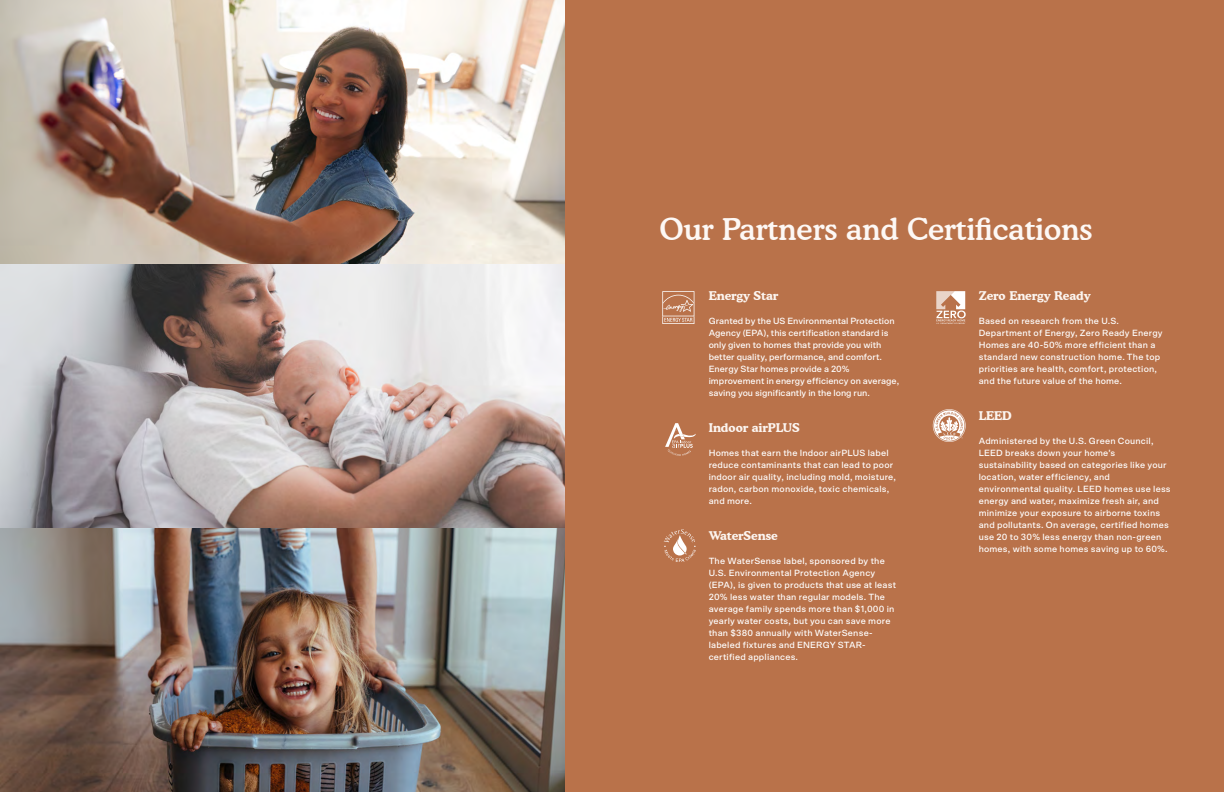
<style>
.page{position:relative;width:1224px;height:792px;background:#fff}
.page>*{position:absolute;margin:0;border:0;box-sizing:border-box;transform-origin:0 0}
.Headline{font:500 30px "Cooper BT";color:#fdf8f5}
.Subhead{font:700 12px "Cooper BT";color:#fcf5f0}
.Body_Small{font:500 9px/12px "Scto Grotesk A";letter-spacing:.02em;color:#fff}
.Body_Small-2{font:500 9px/12px "Scto Grotesk A";color:#fff}
</style>
<div class="page">
<div style="left:554px;top:0;width:670px;height:792px;background:#b9724a"></div>
<img style="left:0;top:0;width:564px;height:792px">
<svg style="left:662px;top:291px;width:32px;height:33px"></svg>
<svg style="left:664px;top:529px;width:32px;height:33px"></svg>
<svg style="left:933px;top:409px;width:33px;height:33px"></svg>
<svg style="left:936px;top:291px;width:30px;height:33px"></svg>
<svg style="left:665px;top:423px;width:31px;height:33px"></svg>
<p class="Headline" style="left:660px;top:211px;width:435px">Our Partners and Certifications</p>
<p class="Subhead" style="left:709px;top:288px;width:71px">Energy Star</p>
<p class="Body_Small-2" style="left:709px;top:315px;width:192px">Granted by the US Environmental Protection Agency (EPA), this certification standard is only given to homes that provide you with better quality, performance, and comfort.<br>Energy Star homes provide a 20% improvement in energy efficiency on average, saving you significantly in the long run.</p>
<p class="Subhead" style="left:709px;top:420px;width:92px">Indoor airPLUS</p>
<p class="Body_Small" style="left:709px;top:447px;width:189px">Homes that earn the Indoor airPLUS label reduce contaminants that can lead to poor indoor air quality, including mold, moisture, radon, carbon monoxide, toxic chemicals, and more.</p>
<p class="Subhead" style="left:709px;top:528px;width:70px">WaterSense</p>
<p class="Body_Small" style="left:709px;top:555px;width:189px">The WaterSense label, sponsored by the U.S. Environmental Protection Agency (EPA), is given to products that use at least 20% less water than regular models. The average family spends more than $1,000 in yearly water costs, but you can save more than $380 annually with WaterSense&shy;labeled fixtures and ENERGY STAR&shy;certified appliances.</p>
<p class="Subhead" style="left:979px;top:288px;width:114px">Zero Energy Ready</p>
<p class="Body_Small" style="left:979px;top:315px;width:185px">Based on research from the U.S.<br>Department of Energy, Zero Ready Energy Homes are 40-50% more efficient than a standard new construction home. The top priorities are health, comfort, protection, and the future value of the home.</p>
<p class="Subhead" style="left:979px;top:408px;width:35px">LEED</p>
<p class="Body_Small" style="left:979px;top:435px;width:194px">Administered by the U.S. Green Council, LEED breaks down your home’s sustainability based on categories like your location, water efficiency, and environmental quality. LEED homes use less energy and water, maximize fresh air, and minimize your exposure to airborne toxins and pollutants. On average, certified homes use 20 to 30% less energy than non-green homes, with some homes saving up to 60%.</p>
</div>
